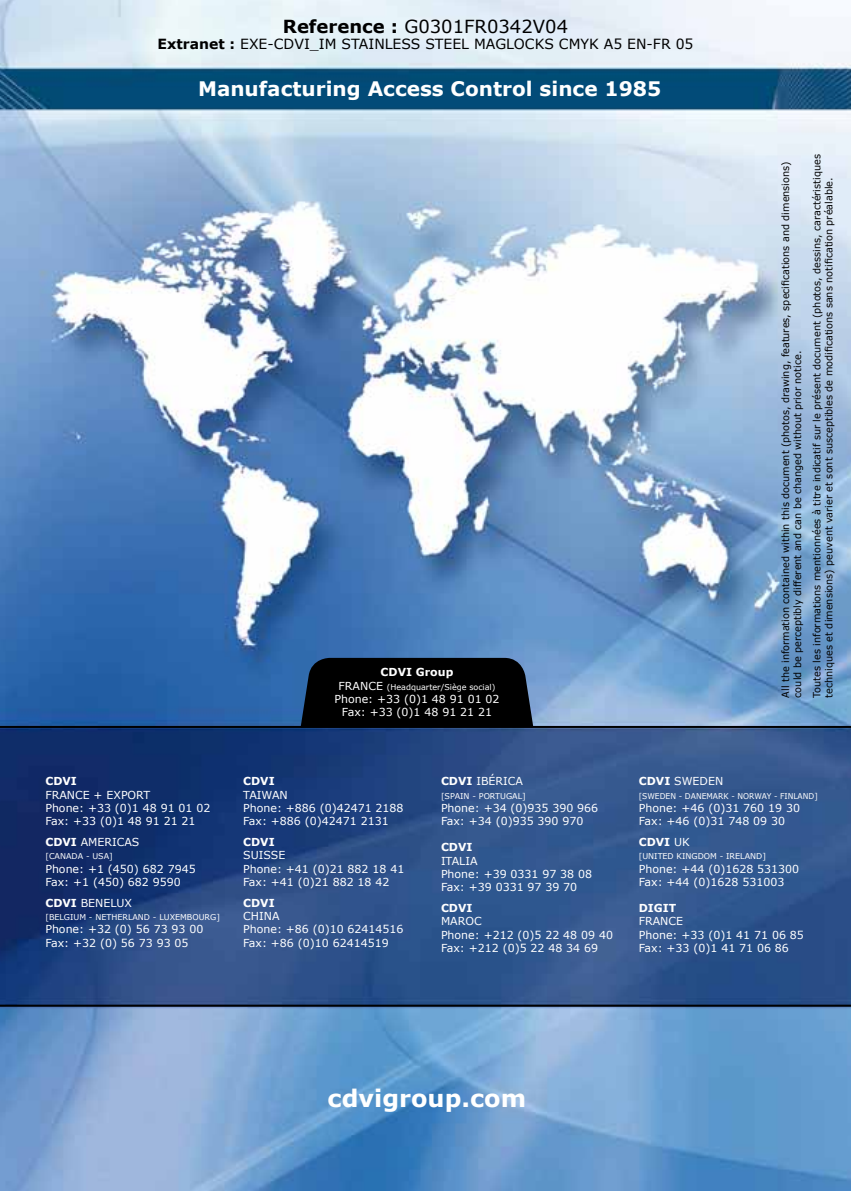
<style>
.page{position:relative;width:851px;height:1191px;background:#fff}
.page>*{position:absolute;margin:0;border:0;box-sizing:border-box;transform-origin:0 0}
.t1{font:700 24px "Verdana";color:#fff}
.t2{font:700 20px "Verdana";color:#fff}
.t3{font:18px "Verdana";color:#000}
.t4{font:14px "Verdana";color:#000}
.t5{font:11px/13.2px "Verdana";color:#fff}
.t6{font:700 11px "Verdana";color:#fff}
.t7{font:10px/12px "Verdana";color:#000}
.t8{font:8px "Verdana";color:#fff}
.t9{font:8px "Verdana";color:#fff;scale:.95 1}
.s1{font-weight:700}
.s2{font-size:11px}
.s3{font-weight:400}
</style>
<div class="page">
<img style="left:0;top:0;width:850px;height:1191px">
<hr style="left:0;top:726px;width:850px;height:2px;background:#000">
<hr style="left:0;top:1004px;width:850px;height:2px;background:#000">
<svg style="left:299px;top:656px;width:236px;height:74px;background:#070d14"></svg>
<h3 class="t3" style="left:283px;top:14px;width:287px"><span class="s1">Reference :</span> G0301FR0342V04</h3>
<p class="t4" style="left:157px;top:35px;width:537px"><span class="s1">Extranet :</span> EXE-CDVI_IM STAINLESS STEEL MAGLOCKS CMYK A5 EN-FR 05</p>
<h2 class="t2" style="left:198px;top:75px;width:465px">Manufacturing Access Control since 1985</h2>
<p class="t6" style="left:380px;top:665px;width:74px">CDVI Group</p>
<p class="t8" style="left:338px;top:681px;width:158px"><span class="s2">FRANCE</span> (Headquarter/Siège social)</p>
<p class="t5" style="left:334px;top:692px;width:166px;text-align:center">Phone: +33 (0)1 48 91 01 02<br>Fax: +33 (0)1 48 91 21 21</p>
<p class="t7" style="left:779px;top:697px;width:538px;rotate:-90deg">All the information contained within this document (photos, drawing, features, specifications and dimensions) could be perceptibly different and can be changed without prior notice.</p>
<p class="t7" style="left:810px;top:697px;width:545px;rotate:-90deg">Toutes les informations mentionnées à titre indicatif sur le présent document (photos, dessins, caractéristiques techniques et dimensions) peuvent varier et sont susceptibles de modifications sans notification préalable.</p>
<p class="t6" style="left:45px;top:774px;width:33px">CDVI</p>
<p class="t5" style="left:45px;top:788px;width:166px">FRANCE + EXPORT<br>Phone: +33 (0)1 48 91 01 02<br>Fax: +33 (0)1 48 91 21 21</p>
<p class="t5" style="left:45px;top:835px;width:96px"><span class="s1">CDVI</span> AMERICAS</p>
<p class="t8" style="left:45px;top:851px;width:69px">[CANADA - USA]</p>
<p class="t5" style="left:45px;top:862px;width:152px">Phone: +1 (450) 682 7945<br>Fax: +1 (450) 682 9590</p>
<p class="t5" style="left:45px;top:896px;width:88px"><span class="s1">CDVI</span> BENELUX</p>
<p class="t8" style="left:45px;top:912px;width:176px">[BELGIUM - NETHERLAND - LUXEMBOURG]</p>
<p class="t5" style="left:45px;top:923px;width:159px">Phone: +32 (0) 56 73 93 00<br>Fax: +32 (0) 56 73 93 05</p>
<p class="t6" style="left:243px;top:774px;width:33px">CDVI</p>
<p class="t5" style="left:243px;top:788px;width:162px">TAIWAN<br>Phone: +886 (0)42471 2188<br>Fax: +886 (0)42471 2131</p>
<p class="t6" style="left:243px;top:835px;width:33px">CDVI</p>
<p class="t5" style="left:243px;top:849px;width:163px">SUISSE<br>Phone: +41 (0)21 882 18 41<br>Fax: +41 (0)21 882 18 42</p>
<p class="t6" style="left:243px;top:896px;width:33px">CDVI</p>
<p class="t5" style="left:243px;top:909px;width:162px">CHINA<br>Phone: +86 (0)10 62414516<br>Fax: +86 (0)10 62414519</p>
<p class="t5" style="left:441px;top:775px;width:83px"><span class="s1">CDVI</span> IBÉRICA</p>
<p class="t8" style="left:441px;top:790px;width:86px">[SPAIN - PORTUGAL]</p>
<p class="t5" style="left:441px;top:801px;width:159px">Phone: +34 (0)935 390 966<br>Fax: +34 (0)935 390 970</p>
<p class="t6" style="left:441px;top:840px;width:33px">CDVI</p>
<p class="t5" style="left:441px;top:854px;width:153px">ITALIA<br>Phone: +39 0331 97 38 08<br>Fax: +39 0331 97 39 70</p>
<p class="t6" style="left:441px;top:901px;width:33px">CDVI</p>
<p class="t5" style="left:441px;top:915px;width:173px">MAROC<br>Phone: +212 (0)5 22 48 09 40<br>Fax: +212 (0)5 22 48 34 69</p>
<p class="t5" style="left:638px;top:775px;width:86px"><span class="s1">CDVI</span> SWEDEN</p>
<p class="t9" style="left:638px;top:790px;width:190px">[SWEDEN - DANEMARK - NORWAY - FINLAND]</p>
<p class="t5" style="left:638px;top:801px;width:163px">Phone: +46 (0)31 760 19 30<br>Fax: +46 (0)31 748 09 30</p>
<p class="t6" style="left:638px;top:835px;width:53px">CDVI <span class="s3">UK</span></p>
<p class="t8" style="left:638px;top:851px;width:129px">[UNITED KINGDOM - IRELAND]</p>
<p class="t5" style="left:638px;top:862px;width:162px">Phone: +44 (0)1628 531300<br>Fax: +44 (0)1628 531003</p>
<p class="t6" style="left:638px;top:901px;width:39px">DIGIT</p>
<p class="t5" style="left:638px;top:915px;width:166px">FRANCE<br>Phone: +33 (0)1 41 71 06 85<br>Fax: +33 (0)1 41 71 06 86</p>
<h1 class="t1" style="left:327px;top:1082px;width:200px">cdvigroup.com</h1>
</div>
